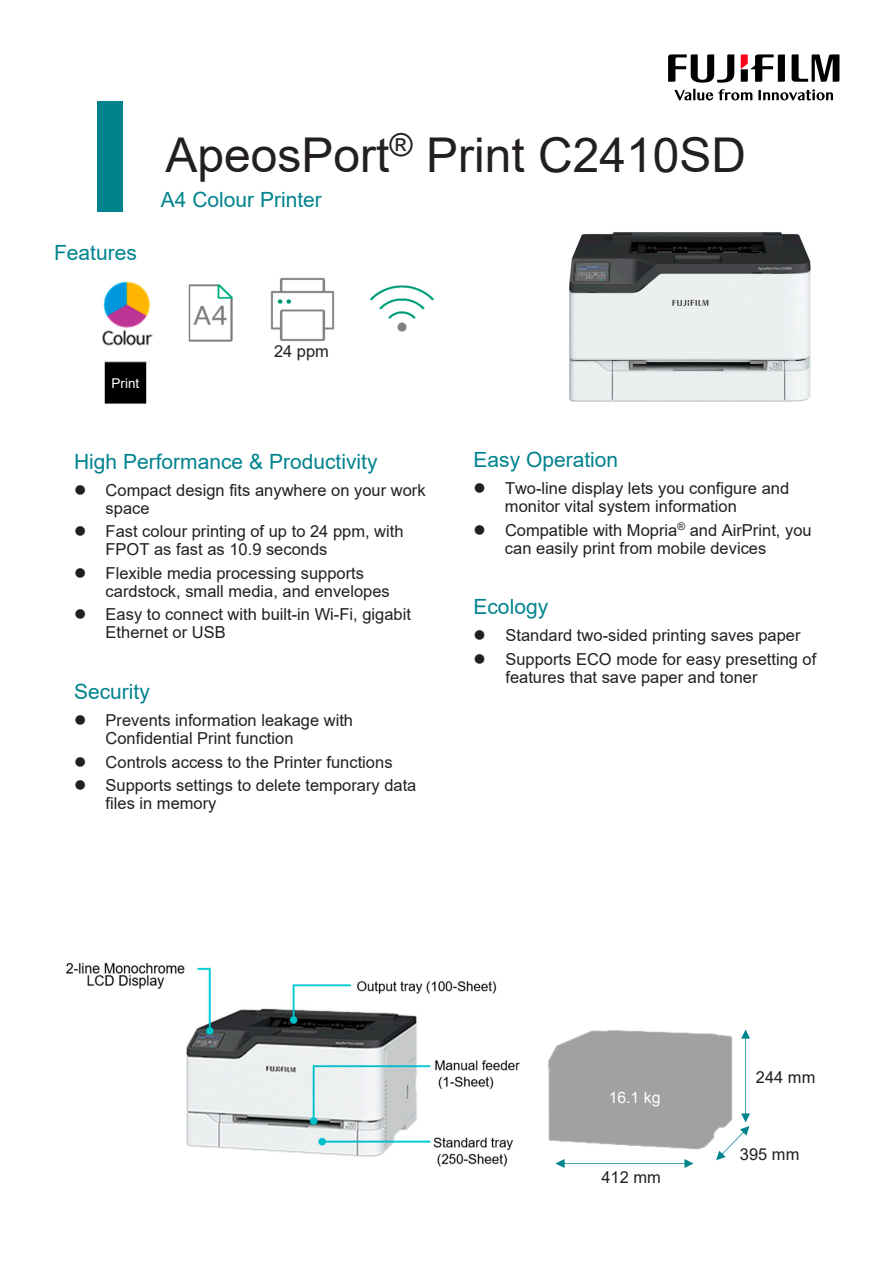
<style>
.page{position:relative;width:893px;height:1263px;background:#fff}
.page>*{position:absolute;margin:0;border:0;box-sizing:border-box;transform-origin:0 0}
.t1{font:48px "Arial";color:#231f20}
.t2{font:21px "Arial";color:#00838e}
.t3{font:16.5px/18px "Arial";color:#231f20}
.t4{font:15.75px "Arial";color:#fff}
.t5{font:13.5px "Arial";color:#fff}
</style>
<div class="page">
<img style="left:548px;top:1030px;width:168px;height:119px">
<img style="left:102px;top:282px;width:51px;height:64px">
<img style="left:189px;top:284px;width:43px;height:58px">
<img style="left:569px;top:232px;width:242px;height:170px">
<svg style="left:791px;top:54px;width:48px;height:28px"></svg>
<svg style="left:668px;top:54px;width:66px;height:29px"></svg>
<svg style="left:741px;top:54px;width:44px;height:28px"></svg>
<svg style="left:674px;top:89px;width:78px;height:12px"></svg>
<svg style="left:758px;top:89px;width:75px;height:12px"></svg>
<div style="left:97px;top:101px;width:25px;height:111px;background:#00838d"></div>
<img style="left:370px;top:285px;width:64px;height:47px">
<img style="left:270px;top:277px;width:65px;height:64px">
<div style="left:104px;top:362px;width:43px;height:42px;background:#000"></div>
<div style="left:104px;top:361px;width:43px;height:43px;border:1px solid #fff"></div>
<svg style="left:716px;top:1030px;width:34px;height:130px"></svg>
<svg style="left:555px;top:1159px;width:138px;height:9px"></svg>
<img style="left:66px;top:962px;width:454px;height:205px">
<h1 class="t1" style="left:165px;top:123px;width:582px">ApeosPort<sup>®</sup> Print C2410SD</h1>
<p class="t2" style="left:54px;top:238px;width:84px">Features</p>
<p class="t2" style="left:161px;top:186px;width:163px">A4 Colour Printer</p>
<p class="t5" style="left:112px;top:374px;width:29px">Print</p>
<p class="t3" style="left:274px;top:342px;width:56px">24 ppm</p>
<p class="t2" style="left:74px;top:447px;width:305px">High Performance &amp; Productivity</p>
<p class="t3" style="left:106px;top:481px;width:321px">Compact design fits anywhere on your work space</p>
<p class="t3" style="left:106px;top:523px;width:299px">Fast colour printing of up to 24 ppm, with<br>FPOT as fast as 10.9 seconds</p>
<p class="t3" style="left:106px;top:564px;width:286px">Flexible media processing supports cardstock, small media, and envelopes</p>
<p class="t3" style="left:106px;top:605px;width:307px">Easy to connect with built-in Wi-Fi, gigabit<br>Ethernet or USB</p>
<p class="t2" style="left:74px;top:677px;width:77px">Security</p>
<p class="t3" style="left:106px;top:711px;width:249px">Prevents information leakage with<br>Confidential Print function</p>
<p class="t3" style="left:106px;top:750px;width:312px;line-height:23.4px">Controls access to the Printer functions<br>Supports settings to delete temporary data</p>
<p class="t3" style="left:106px;top:794px;width:112px">files in memory</p>
<p class="t2" style="left:473px;top:445px;width:146px">Easy Operation</p>
<p class="t3" style="left:505px;top:479px;width:286px">Two-line display lets you configure and monitor vital system information</p>
<p class="t3" style="left:505px;top:521px;width:308px">Compatible with Mopria<sup>®</sup> and AirPrint, you can easily print from mobile devices</p>
<p class="t2" style="left:473px;top:593px;width:76px">Ecology</p>
<p class="t3" style="left:505px;top:624px;width:312px;line-height:23.4px">Standard two-sided printing saves paper<br>Supports ECO mode for easy presetting of</p>
<p class="t3" style="left:505px;top:668px;width:254px">features that save paper and toner</p>
<p class="t4" style="left:609px;top:1086px;width:53px">16.1 kg</p>
<p class="t3" style="left:601px;top:1168px;width:61px">412 mm</p>
<p class="t3" style="left:756px;top:1068px;width:61px">244 mm</p>
<p class="t3" style="left:740px;top:1145px;width:61px">395 mm</p>
</div>
